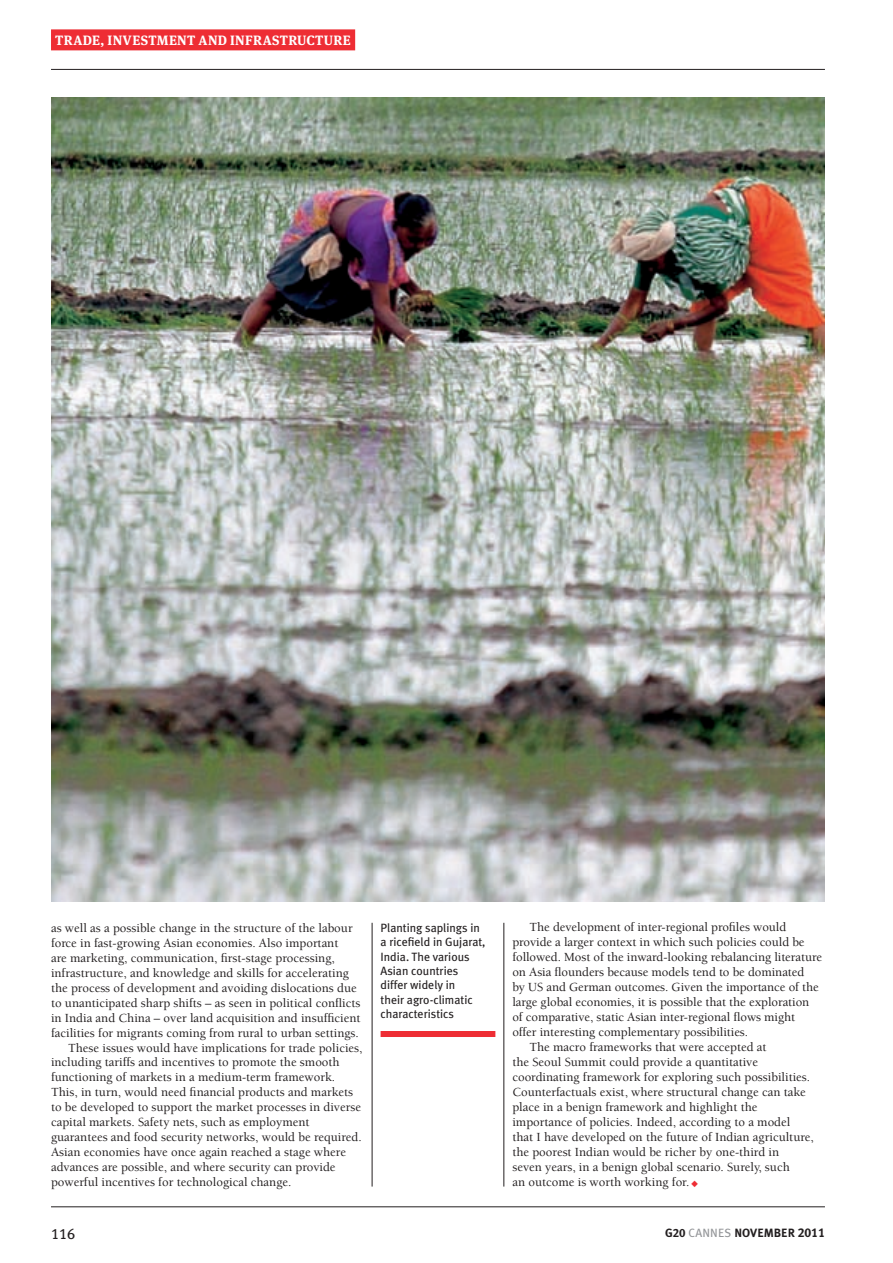
<style>
.page{position:relative;width:893px;height:1263px;background:#fff}
.page>*{position:absolute;margin:0;border:0;box-sizing:border-box;transform-origin:0 0}
.t1{font:15px "Meta Plus Book Caps";color:#231f20}
.t2{font:700 13.5px "Meta Serif";letter-spacing:.025em;color:#fff}
.t3{font:500 12.75px "Berkeley";color:#231f20}
.t4{font:12px/14.4px "Meta Plus";color:#231f20}
.t5{font:12px "Meta Plus Bold Caps";color:#231f20}
.s1{color:#ee2d34}
.s2{font-family:"Meta Plus";color:#939598}
.s3{font-size:12.75px}
</style>
<div class="page">
<hr style="left:51px;top:69px;width:774px;height:1px;background:#231f20">
<hr style="left:51px;top:1206px;width:774px;height:1px;background:#231f20">
<hr style="left:372px;top:923px;width:1px;height:263px;background:#231f20">
<hr style="left:503px;top:923px;width:1px;height:263px;background:#231f20">
<img style="left:51px;top:97px;width:774px;height:804px">
<div style="left:51px;top:29px;width:304px;height:21px;background:#ee2d34"></div>
<div style="left:381px;top:1031px;width:114px;height:6px;background:#ee2d34"></div>
<p class="t2" style="left:55px;top:29px;width:297px">TRADE, INVESTMENT AND INFRASTRUCTURE</p>
<p class="t3" style="left:51px;top:921px;width:303px">as well as a possible change in the structure of the labour</p>
<p class="t3" style="left:51px;top:936px;width:289px">force in fast-growing Asian economies. Also important</p>
<p class="t3" style="left:51px;top:951px;width:285px">are marketing, communication, first-stage processing,</p>
<p class="t3" style="left:51px;top:966px;width:299px">infrastructure, and knowledge and skills for accelerating</p>
<p class="t3" style="left:51px;top:981px;width:307px">the process of development and avoiding dislocations due</p>
<p class="t3" style="left:51px;top:996px;width:311px">to unanticipated sharp shifts – as seen in political conflicts</p>
<p class="t3" style="left:51px;top:1011px;width:311px">in India and China – over land acquisition and insufficient</p>
<p class="t3" style="left:51px;top:1026px;width:309px">facilities for migrants coming from rural to urban settings.</p>
<p class="t3" style="left:68px;top:1041px;width:296px">These issues would have implications for trade policies,</p>
<p class="t3" style="left:51px;top:1056px;width:290px">including tariffs and incentives to promote the smooth</p>
<p class="t3" style="left:51px;top:1071px;width:286px">functioning of markets in a medium-term framework.</p>
<p class="t3" style="left:51px;top:1086px;width:304px">This, in turn, would need financial products and markets</p>
<p class="t3" style="left:51px;top:1101px;width:312px">to be developed to support the market processes in diverse</p>
<p class="t3" style="left:51px;top:1116px;width:260px">capital markets. Safety nets, such as employment</p>
<p class="t3" style="left:51px;top:1131px;width:312px">guarantees and food security networks, would be required.</p>
<p class="t3" style="left:51px;top:1146px;width:297px">Asian economies have once again reached a stage where</p>
<p class="t3" style="left:51px;top:1161px;width:286px">advances are possible, and where security can provide</p>
<p class="t3" style="left:51px;top:1176px;width:242px">powerful incentives for technological change.</p>
<p class="t4" style="left:381px;top:920px;width:106px">Planting saplings in a ricefield in Gujarat,<br>India. The various<br>Asian countries differ widely in<br>their agro-climatic characteristics</p>
<p class="t3" style="left:529px;top:921px;width:258px">The development of inter-regional profiles would</p>
<p class="t3" style="left:512px;top:936px;width:294px">provide a larger context in which such policies could be</p>
<p class="t3" style="left:512px;top:951px;width:311px">followed. Most of the inward-looking rebalancing literature</p>
<p class="t3" style="left:512px;top:966px;width:293px">on Asia flounders because models tend to be dominated</p>
<p class="t3" style="left:512px;top:981px;width:308px">by US and German outcomes. Given the importance of the</p>
<p class="t3" style="left:512px;top:996px;width:298px">large global economies, it is possible that the exploration</p>
<p class="t3" style="left:512px;top:1011px;width:284px">of comparative, static Asian inter-regional flows might</p>
<p class="t3" style="left:512px;top:1026px;width:237px">offer interesting complementary possibilities.</p>
<p class="t3" style="left:529px;top:1041px;width:239px">The macro frameworks that were accepted at</p>
<p class="t3" style="left:512px;top:1056px;width:247px">the Seoul Summit could provide a quantitative</p>
<p class="t3" style="left:512px;top:1071px;width:299px">coordinating framework for exploring such possibilities.</p>
<p class="t3" style="left:512px;top:1086px;width:295px">Counterfactuals exist, where structural change can take</p>
<p class="t3" style="left:512px;top:1101px;width:247px">place in a benign framework and highlight the</p>
<p class="t3" style="left:512px;top:1115px;width:279px">importance of policies. Indeed, according to a model</p>
<p class="t3" style="left:512px;top:1130px;width:303px">that I have developed on the future of Indian agriculture,</p>
<p class="t3" style="left:512px;top:1145px;width:268px">the poorest Indian would be richer by one-third in</p>
<p class="t3" style="left:512px;top:1160px;width:279px">seven years, in a benign global scenario. Surely, such</p>
<p class="t3" style="left:512px;top:1175px;width:187px">an outcome is worth working for. <span class="s1">◆</span></p>
<p class="t1" style="left:51px;top:1225px;width:26px">116</p>
<p class="t5" style="left:665px;top:1226px;width:161px">G20 <span class="s2">CANNES</span> NOVEMBER <span class="s3">2011</span></p>
</div>
